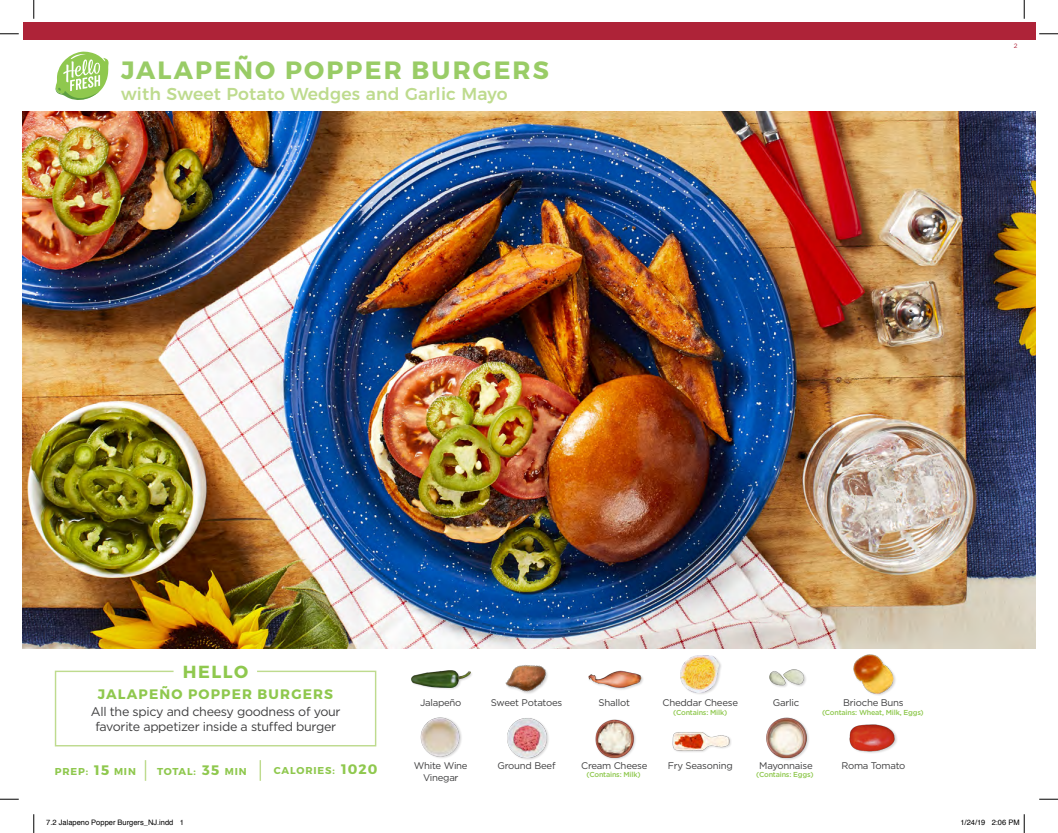
<style>
.page{position:relative;width:1058px;height:833px;background:#fff}
.page>*{position:absolute;margin:0;border:0;box-sizing:border-box;transform-origin:0 0}
.t1{font:700 25px "Montserrat";letter-spacing:.085em;color:#9c6}
.t2{font:700 17.5px "Montserrat";letter-spacing:.085em;color:#8fc84e}
.t3{font:500 17.25px "Montserrat";letter-spacing:.01em;color:#bedb8e}
.t4{font:700 13.75px "Montserrat";letter-spacing:.085em;color:#8fc84e}
.t5{font:12.5px/15px "Gotham";letter-spacing:-.025em;color:#3e3e3f;text-align:center}
.t6{font:700 10px "Montserrat";letter-spacing:.085em;color:#8fc84e}
.t7{font:9.62px/12px "Gotham";letter-spacing:-.025em;color:#3e3e3f;text-align:center}
.t8{font:7.5px "Helvetica";color:#000}
.t9{font:500 7.25px "Gotham";letter-spacing:-.025em;color:#8fc84e}
.t10{font:6.25px "Gotham";color:#ae2338}
</style>
<div class="page">
<div style="left:23px;top:23px;width:1012px;height:17px;background:#ae2338"></div>
<img style="left:23px;top:112px;width:1012px;height:536px">
<svg style="left:54px;top:670px;width:323px;height:77px"></svg>
<div style="left:411px;top:670px;width:62px;height:20px;background:#231f20;opacity:.2"></div>
<img style="left:412px;top:670px;width:58px;height:17px">
<div style="left:421px;top:717px;width:42px;height:42px;background:#231f20;opacity:.2"></div>
<img style="left:420px;top:717px;width:43px;height:40px">
<div style="left:588px;top:670px;width:56px;height:21px;background:#231f20;opacity:.2"></div>
<img style="left:588px;top:670px;width:53px;height:21px">
<div style="left:595px;top:719px;width:42px;height:41px;background:#231f20;opacity:.2"></div>
<img style="left:595px;top:719px;width:42px;height:38px">
<img style="left:505px;top:665px;width:43px;height:29px">
<div style="left:672px;top:731px;width:60px;height:22px;background:#231f20;opacity:.2"></div>
<img style="left:672px;top:731px;width:58px;height:22px">
<div style="left:680px;top:655px;width:42px;height:40px;background:#231f20;opacity:.2"></div>
<img style="left:680px;top:655px;width:39px;height:37px">
<div style="left:507px;top:717px;width:43px;height:43px;background:#231f20;opacity:.2"></div>
<img style="left:507px;top:717px;width:43px;height:40px">
<img style="left:769px;top:669px;width:37px;height:18px">
<div style="left:766px;top:717px;width:44px;height:44px;background:#231f20;opacity:.2"></div>
<img style="left:766px;top:717px;width:44px;height:40px">
<div style="left:853px;top:655px;width:43px;height:41px;background:#231f20;opacity:.2"></div>
<img style="left:853px;top:655px;width:40px;height:38px">
<img style="left:849px;top:724px;width:48px;height:29px">
<svg style="left:145px;top:760px;width:1px;height:20px"></svg>
<hr style="left:259px;top:760px;width:2px;height:20px;background:#bedb8e">
<svg style="left:55px;top:51px;width:54px;height:49px"></svg>
<svg style="left:0;top:33px;width:19px;height:2px"></svg>
<svg style="left:1039px;top:33px;width:19px;height:2px"></svg>
<svg style="left:0;top:798px;width:19px;height:2px"></svg>
<svg style="left:1039px;top:798px;width:19px;height:2px"></svg>
<svg style="left:33px;top:0;width:2px;height:19px"></svg>
<svg style="left:33px;top:814px;width:2px;height:19px"></svg>
<svg style="left:1023px;top:0;width:2px;height:19px"></svg>
<svg style="left:1023px;top:814px;width:2px;height:19px"></svg>
<h1 class="t1" style="left:121px;top:55px;width:429px">JALAPEÑO POPPER BURGERS</h1>
<h3 class="t3" style="left:121px;top:80px;width:388px">with Sweet Potato Wedges and Garlic Mayo</h3>
<p class="t10" style="left:1014px;top:42px;width:5px">2</p>
<h2 class="t2" style="left:183px;top:661px;width:67px">HELLO</h2>
<h3 class="t4" style="left:98px;top:685px;width:237px">JALAPEÑO POPPER BURGERS</h3>
<p class="t5" style="left:91px;top:703px;width:251px">All the spicy and cheesy goodness of your favorite appetizer inside a stuffed burger</p>
<p class="t7" style="left:420px;top:696px;width:43px">Jalapeño</p>
<p class="t7" style="left:491px;top:696px;width:73px">Sweet Potatoes</p>
<p class="t7" style="left:598px;top:696px;width:33px">Shallot</p>
<p class="t7" style="left:662px;top:696px;width:77px">Cheddar Cheese</p>
<p class="t9" style="left:673px;top:707px;width:55px">(Contains: Milk)</p>
<p class="t7" style="left:772px;top:696px;width:28px">Garlic</p>
<p class="t7" style="left:843px;top:696px;width:62px">Brioche Buns</p>
<p class="t9" style="left:822px;top:707px;width:103px">(Contains: Wheat, Milk, Eggs)</p>
<h3 class="t4" style="left:94px;top:761px;width:16px">15</h3>
<h3 class="t4" style="left:202px;top:761px;width:18px">35</h3>
<h3 class="t4" style="left:341px;top:761px;width:38px">1020</h3>
<p class="t6" style="left:55px;top:765px;width:35px">PREP:</p>
<p class="t6" style="left:114px;top:765px;width:23px">MIN</p>
<p class="t6" style="left:157px;top:765px;width:40px">TOTAL:</p>
<p class="t6" style="left:225px;top:765px;width:23px">MIN</p>
<p class="t6" style="left:274px;top:764px;width:62px">CALORIES:</p>
<p class="t7" style="left:414px;top:759px;width:55px">White Wine<br>Vinegar</p>
<p class="t7" style="left:497px;top:759px;width:59px">Ground Beef</p>
<p class="t7" style="left:581px;top:759px;width:68px">Cream Cheese</p>
<p class="t7" style="left:667px;top:759px;width:67px">Fry Seasoning</p>
<p class="t7" style="left:759px;top:759px;width:55px">Mayonnaise</p>
<p class="t9" style="left:586px;top:769px;width:55px">(Contains: Milk)</p>
<p class="t9" style="left:756px;top:769px;width:59px">(Contains: Eggs)</p>
<p class="t7" style="left:841px;top:759px;width:65px">Roma Tomato</p>
<p class="t8" style="left:46px;top:817px;width:139px">7.2 Jalapeno Popper Burgers_NJ.indd 1</p>
<p class="t8" style="left:960px;top:817px;width:61px">1/24/19 2:06 PM</p>
</div>
